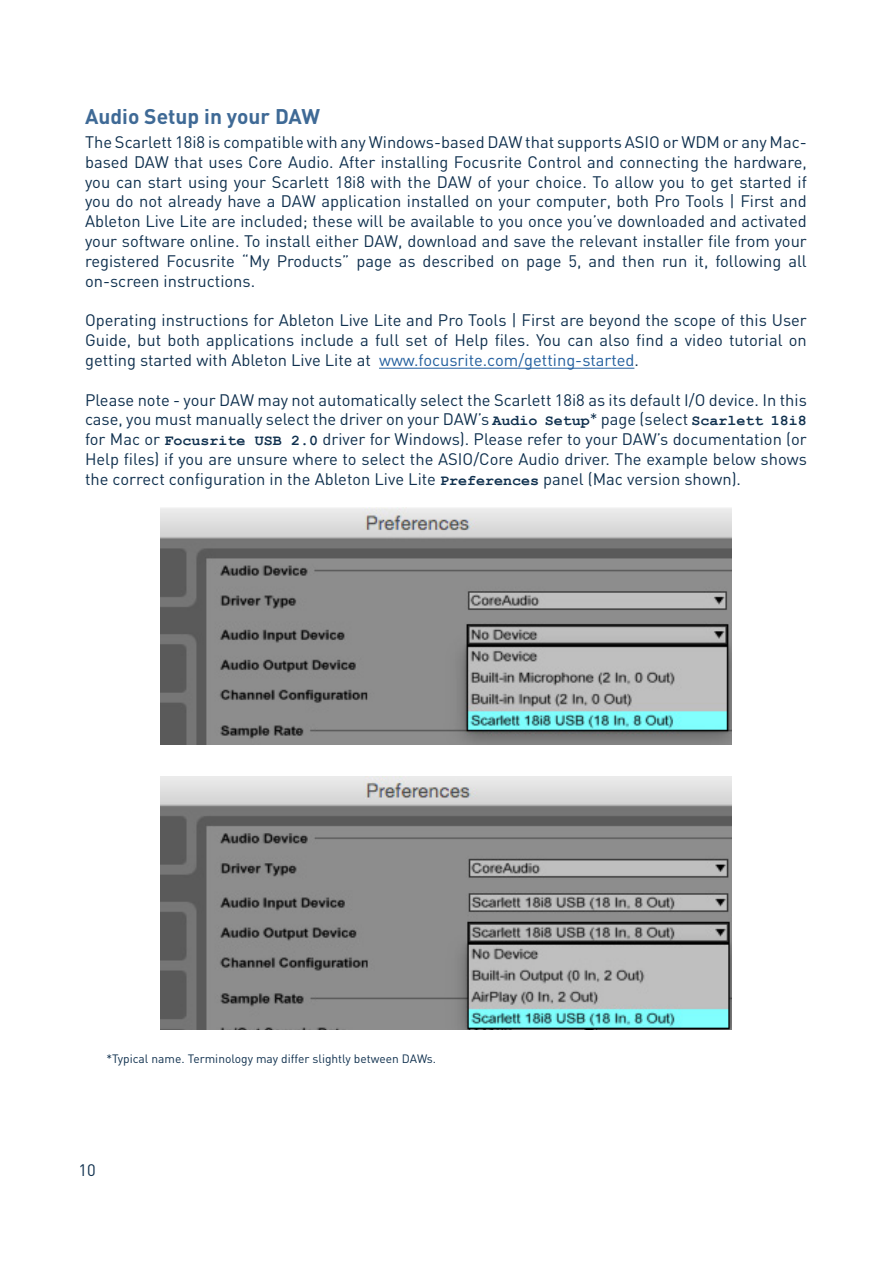
<style>
.page{position:relative;width:893px;height:1263px;background:#fff}
.page>*{position:absolute;margin:0;border:0;box-sizing:border-box;transform-origin:0 0}
.t1{font:700 21px "DIN";color:#3f6a96}
.t2{font:16.5px/19.8px "DIN";color:#0f304e;text-align:justify}
.t3{font:12px "DIN";color:#0f304e}
.s1{color:#215e9e}
.s2{font-family:"Courier New";font-weight:700;font-size:15px}
</style>
<div class="page">
<hr style="left:379px;top:368px;width:255px;height:1px;background:#215e9e">
<img style="left:161px;top:508px;width:570px;height:237px">
<img style="left:161px;top:777px;width:570px;height:252px">
<p class="t1" style="left:85px;top:102px;width:237px">Audio Setup in your DAW</p>
<p class="t2" style="left:85px;top:132px;width:723px">The Scarlett 18i8 is compatible with any Windows-based DAW that supports ASIO or WDM or any Mac&shy;based DAW that uses Core Audio. After installing Focusrite Control and connecting the hardware, you can start using your Scarlett 18i8 with the DAW of your choice. To allow you to get started if you do not already have a DAW application installed on your computer, both Pro Tools | First and Ableton Live Lite are included; these will be available to you once you’ve downloaded and activated your software online. To install either DAW, download and save the relevant installer file from your registered Focusrite “My Products” page as described on page 5, and then run it, following all on-screen instructions.</p>
<p class="t2" style="left:85px;top:310px;width:723px">Operating instructions for Ableton Live Lite and Pro Tools | First are beyond the scope of this User Guide, but both applications include a full set of Help files. You can also find a video tutorial on getting started with Ableton Live Lite at <span class="s1">www.focusrite.com/getting-started</span>.</p>
<p class="t2" style="left:85px;top:389px;width:723px">Please note - your DAW may not automatically select the Scarlett 18i8 as its default I/O device. In this case, you must manually select the driver on your DAW’s <span class="s2">Audio Setup</span>* page (select <span class="s2">Scarlett 18i8 </span>for Mac or <span class="s2">Focusrite USB 2.0</span> driver for Windows). Please refer to your DAW’s documentation (or Help files) if you are unsure where to select the ASIO/Core Audio driver. The example below shows the correct configuration in the Ableton Live Lite <span class="s2">Preferences</span> panel (Mac version shown).</p>
<p class="t3" style="left:106px;top:1051px;width:331px">*Typical name. Terminology may differ slightly between DAWs.</p>
<p class="t2" style="left:78px;top:1160px;width:19px">10</p>
</div>
